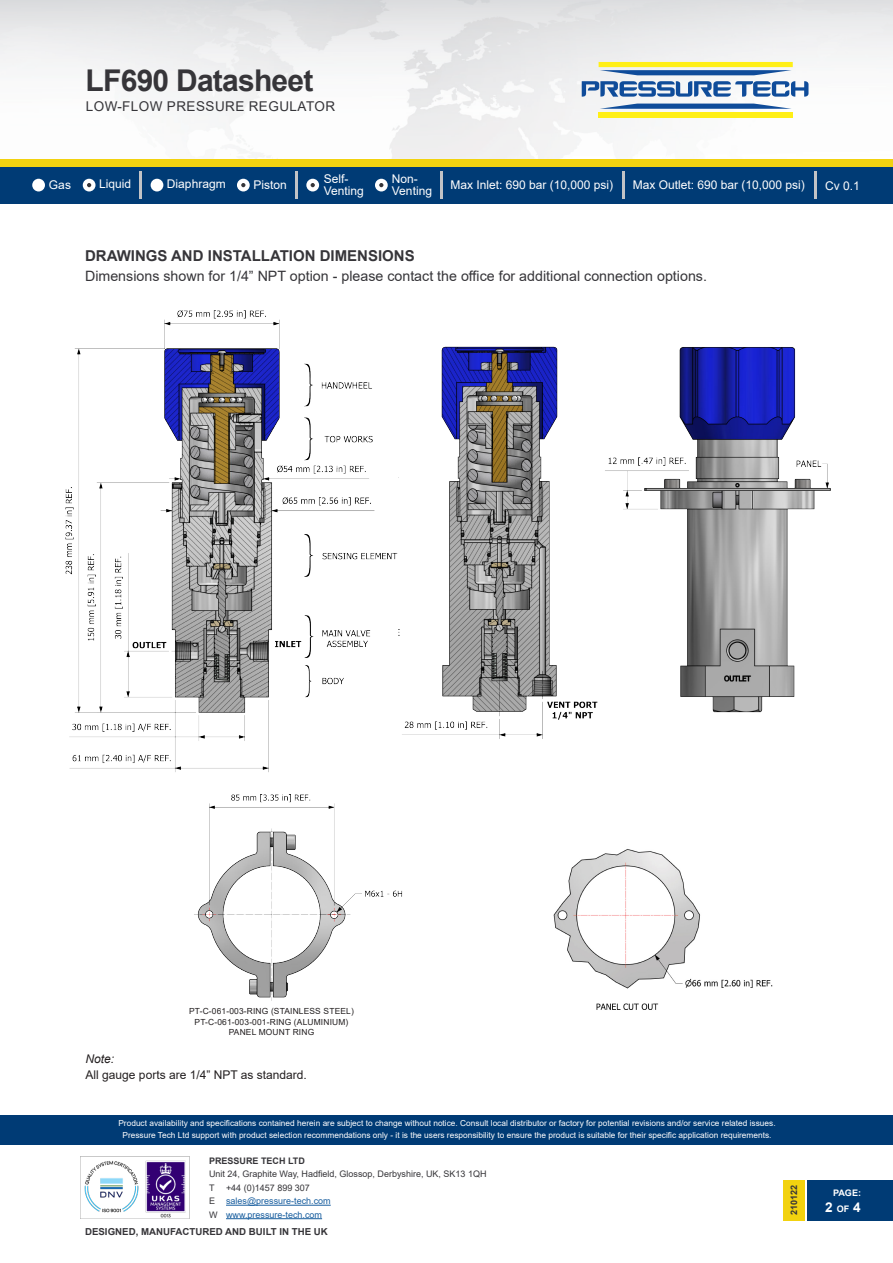
<style>
.page{position:relative;width:893px;height:1263px;background:#fff}
.page>*{position:absolute;margin:0;border:0;box-sizing:border-box;transform-origin:0 0}
.t1{font:700 30px "Arial";letter-spacing:-.025em;color:#363539}
.PT-Body_Copy{font:700 15px "Arial";color:#363539}
.PT-Body_Copy-2{font:14.25px "Arial";color:#363539}
.t2{font:13.5px "Arial";letter-spacing:.035em;color:#363539}
.t3{font:700 13.5px "Arial";color:#fff}
.t4{font:12px/12px "Arial";color:#fff}
.PT-Body_Copy-3{font:12px "Arial";color:#231f20}
.PT-Body_Copy-4{font:italic 12px "Arial";color:#231f20}
.t5{font:700 9.6px "Arial";color:#363539}
.t6{font:9px/13.5px "Arial";color:#175d9e}
.t7{font:9px/13.5px "Arial";color:#363539}
.t8{font:700 9px "Arial";color:#363539}
.t9{font:700 9px "Arial";color:#fff}
.PT-Body_Copy-5{font:8.4px "Arial";letter-spacing:.02em;color:#231f20}
.t10{font:8.25px/12px "Arial";color:#fff;text-align:center}
.s1{color:#363539}
.s2{font-size:9px}
</style>
<div class="page">
<img style="left:0;top:0;width:893px;height:159px">
<svg style="left:582px;top:81px;width:226px;height:16px"></svg>
<svg style="left:600px;top:104px;width:192px;height:5px"></svg>
<svg style="left:599px;top:62px;width:194px;height:13px"></svg>
<div style="left:599px;top:112px;width:194px;height:5px;background:#ffef16"></div>
<div style="left:0;top:1114px;width:893px;height:30px;background:#003b75"></div>
<div style="left:808px;top:1179px;width:85px;height:41px;background:#003b75"></div>
<div style="left:783px;top:1179px;width:21px;height:41px;background:#f2d20f"></div>
<div style="left:0;top:166px;width:893px;height:38px;background:#003b75"></div>
<div style="left:0;top:159px;width:893px;height:7px;background:#f2d20f"></div>
<div style="left:83px;top:179px;width:13px;height:12px;background:#fff;border-radius:50%"></div>
<div style="left:151px;top:179px;width:12px;height:12px;background:#fff;border-radius:50%"></div>
<div style="left:237px;top:179px;width:13px;height:12px;background:#fff;border-radius:50%"></div>
<hr style="left:440px;top:171px;width:2px;height:28px;background:#c2c3c6">
<hr style="left:623px;top:171px;width:2px;height:28px;background:#c2c3c6">
<hr style="left:814px;top:171px;width:2px;height:28px;background:#c2c3c6">
<hr style="left:139px;top:171px;width:3px;height:28px;background:#c2c3c6">
<div style="left:32px;top:179px;width:13px;height:12px;background:#fff;border-radius:50%"></div>
<svg style="left:241px;top:183px;width:4px;height:4px"></svg>
<div style="left:306px;top:179px;width:13px;height:12px;background:#fff;border-radius:50%"></div>
<div style="left:375px;top:179px;width:13px;height:12px;background:#fff;border-radius:50%"></div>
<hr style="left:295px;top:171px;width:2px;height:28px;background:#c2c3c6">
<svg style="left:379px;top:183px;width:4px;height:4px"></svg>
<svg style="left:87px;top:183px;width:4px;height:4px"></svg>
<svg style="left:311px;top:183px;width:4px;height:4px"></svg>
<hr style="left:226px;top:1205px;width:105px;height:1px;background:#175d9e">
<hr style="left:226px;top:1218px;width:96px;height:1px;background:#175d9e">
<img style="left:81px;top:1160px;width:108px;height:59px">
<img style="left:553px;top:849px;width:220px;height:161px">
<img style="left:65px;top:310px;width:333px;height:462px">
<img style="left:398px;top:346px;width:200px;height:393px">
<img style="left:605px;top:347px;width:226px;height:366px">
<img style="left:194px;top:795px;width:209px;height:206px">
<h1 class="t1" style="left:86px;top:59px;width:229px">LF690 Datasheet</h1>
<h3 class="t2" style="left:86px;top:97px;width:251px">LOW-FLOW PRESSURE REGULATOR</h3>
<h3 class="t4" style="left:324px;top:173px;width:42px">Self-<br>Venting</h3>
<h3 class="t4" style="left:392px;top:173px;width:42px">Non-<br>Venting</h3>
<h3 class="t4" style="left:49px;top:179px;width:24px">Gas</h3>
<h3 class="t4" style="left:99px;top:178px;width:34px">Liquid</h3>
<h3 class="t4" style="left:167px;top:178px;width:60px">Diaphragm</h3>
<h3 class="t4" style="left:253px;top:179px;width:35px">Piston</h3>
<h3 class="t4" style="left:451px;top:179px;width:164px">Max Inlet: 690 bar (10,000 psi)</h3>
<h3 class="t4" style="left:633px;top:179px;width:174px">Max Outlet: 690 bar (10,000 psi)</h3>
<h3 class="t4" style="left:825px;top:179px;width:36px">Cv 0.1</h3>
<p class="PT-Body_Copy" style="left:85px;top:245px;width:331px">DRAWINGS AND INSTALLATION DIMENSIONS</p>
<p class="PT-Body_Copy-2" style="left:85px;top:266px;width:623px">Dimensions shown for 1/4” NPT option - please contact the office for additional connection options.</p>
<p class="PT-Body_Copy-5" style="left:189px;top:1006px;width:166px">PT-C-061-003-RING (STAINLESS STEEL)</p>
<p class="PT-Body_Copy-5" style="left:195px;top:1016px;width:155px">PT-C-061-003-001-RING (ALUMINIUM)</p>
<p class="PT-Body_Copy-5" style="left:229px;top:1027px;width:87px">PANEL MOUNT RING</p>
<p class="PT-Body_Copy-4" style="left:86px;top:1051px;width:30px">Note:</p>
<p class="PT-Body_Copy-3" style="left:86px;top:1067px;width:223px">All gauge ports are 1/4” NPT as standard.</p>
<p class="t10" style="left:118px;top:1117px;width:659px">Product availability and specifications contained herein are subject to change without notice. Consult local distributor or factory for potential revisions and/or service related issues.<br>Pressure Tech Ltd support with product selection recommendations only - it is the users responsibility to ensure the product is suitable for their specific application requirements.</p>
<p class="t8" style="left:209px;top:1154px;width:97px">PRESSURE TECH LTD</p>
<p class="t7" style="left:209px;top:1167px;width:279px">Unit 24, Graphite Way, Hadfield, Glossop, Derbyshire, UK, SK13 1QH<br>T</p>
<p class="t6" style="left:209px;top:1181px;width:123px;text-indent:17px"><span class="s1">+44 (0)1457 899 307<br>E</span> sales@pressure-tech.com<br><span class="s1">W</span> www.pressure-tech.com</p>
<p class="t5" style="left:85px;top:1225px;width:244px">DESIGNED, MANUFACTURED AND BUILT IN THE UK</p>
<p class="t8" style="left:788px;top:1215px;width:32px;rotate:-90deg">210122</p>
<p class="t9" style="left:833px;top:1186px;width:30px">PAGE:</p>
<p class="t3" style="left:825px;top:1198px;width:37px">2 <span class="s2">OF</span> 4</p>
</div>
